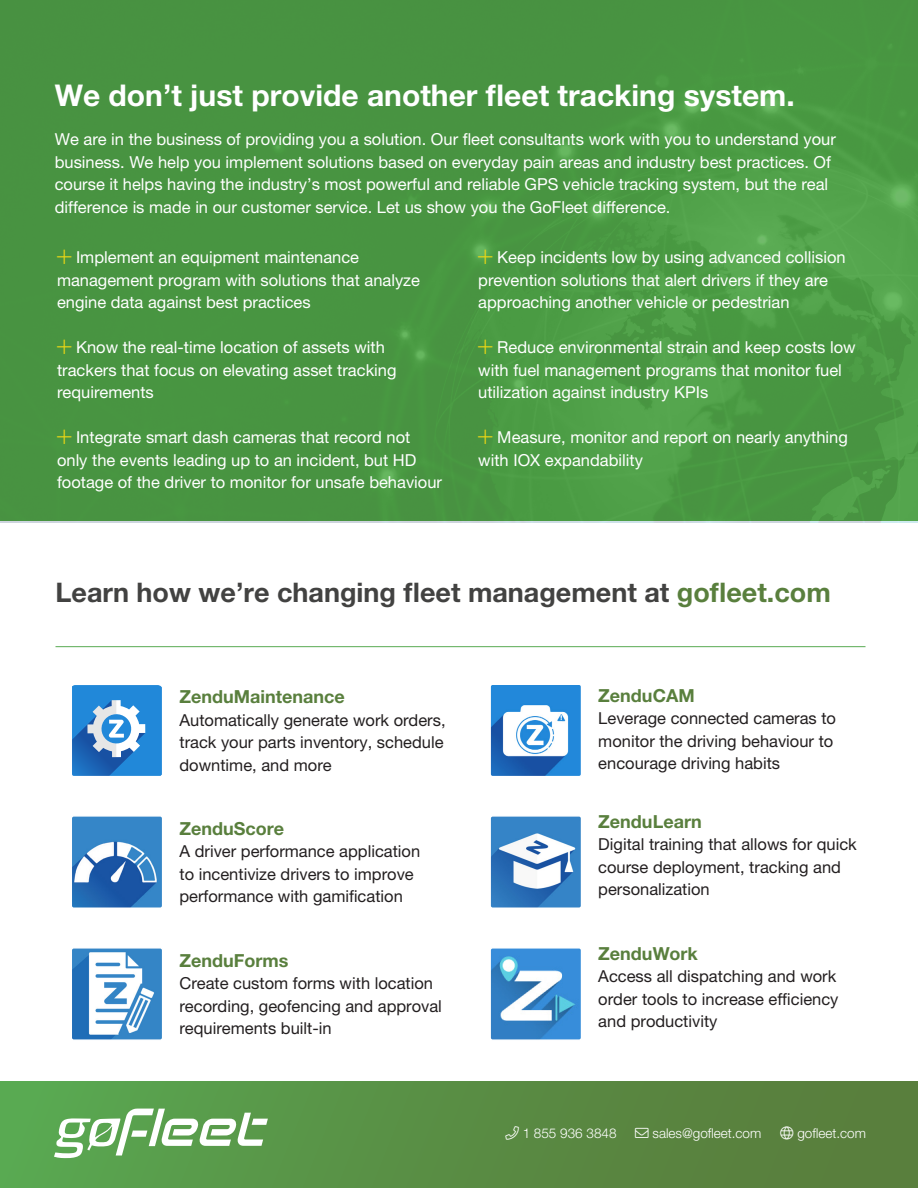
<style>
.page{position:relative;width:918px;height:1188px;background:#fff}
.page>*{position:absolute;margin:0;border:0;box-sizing:border-box;transform-origin:0 0}
.t1{font:700 30px "Helvetica Neue LT Pro";color:#fff}
.t2{font:700 27px "Helvetica Neue LT Pro";color:#424241}
.t3{font:700 18px "Helvetica Neue LT Pro";color:#597f3d}
.t4{font:16.5px/22.5px "Helvetica Neue LT Pro";color:#fff}
.t5{font:16.5px/22.5px "Helvetica Neue LT Pro";color:#231f20}
.t6{font:300 13.5px "Helvetica Neue LT Pro";color:#fff}
.s1{color:#597f3d}
</style>
<div class="page">
<img style="left:0;top:0;width:918px;height:522px">
<div style="left:0;top:1081px;width:918px;height:107px;background:linear-gradient(to right,#59a650,#59793a)"></div>
<svg style="left:54px;top:1109px;width:214px;height:49px"></svg>
<hr style="left:56px;top:646px;width:810px;height:1px;background:#59aa52">
<svg style="left:74px;top:686px;width:86px;height:88px;background:#4b95d5"></svg>
<div style="left:71px;top:683px;width:92px;height:94px;border:2px solid #fff;border-radius:2px"></div>
<img style="left:74px;top:818px;width:86px;height:88px">
<div style="left:71px;top:815px;width:92px;height:94px;border:2px solid #fff;border-radius:2px"></div>
<img style="left:74px;top:950px;width:86px;height:88px">
<div style="left:71px;top:947px;width:92px;height:94px;border:2px solid #fff;border-radius:2px"></div>
<img style="left:492px;top:686px;width:87px;height:88px">
<div style="left:489px;top:683px;width:93px;height:94px;border:2px solid #fff;border-radius:2px"></div>
<img style="left:492px;top:818px;width:87px;height:88px">
<div style="left:489px;top:815px;width:93px;height:94px;border:2px solid #fff;border-radius:2px"></div>
<img style="left:492px;top:950px;width:87px;height:88px">
<div style="left:489px;top:947px;width:93px;height:94px;border:2px solid #fff;border-radius:2px"></div>
<svg style="left:505px;top:1126px;width:14px;height:14px"></svg>
<svg style="left:780px;top:1126px;width:13px;height:14px"></svg>
<svg style="left:57px;top:250px;width:14px;height:14px"></svg>
<svg style="left:57px;top:340px;width:14px;height:14px"></svg>
<svg style="left:57px;top:430px;width:14px;height:14px"></svg>
<svg style="left:478px;top:250px;width:15px;height:14px"></svg>
<svg style="left:478px;top:340px;width:15px;height:14px"></svg>
<svg style="left:478px;top:430px;width:15px;height:14px"></svg>
<p class="t1" style="left:55px;top:77px;width:742px">We don’t just provide another fleet tracking system.</p>
<p class="t4" style="left:55px;top:128px;width:783px">We are in the business of providing you a solution. Our fleet consultants work with you to understand your business. We help you implement solutions based on everyday pain areas and industry best practices. Of course it helps having the industry’s most powerful and reliable GPS vehicle tracking system, but the real difference is made in our customer service. Let us show you the GoFleet difference.</p>
<p class="t4" style="left:57px;top:246px;width:365px;text-indent:19px">Implement an equipment maintenance management program with solutions that analyze engine data against best practices</p>
<p class="t4" style="left:57px;top:336px;width:341px;text-indent:19px">Know the real-time location of assets with trackers that focus on elevating asset tracking requirements</p>
<p class="t4" style="left:57px;top:426px;width:387px;text-indent:19px">Integrate smart dash cameras that record not only the events leading up to an incident, but HD footage of the driver to monitor for unsafe behaviour</p>
<p class="t4" style="left:478px;top:246px;width:369px;text-indent:19px">Keep incidents low by using advanced collision prevention solutions that alert drivers if they are approaching another vehicle or pedestrian</p>
<p class="t4" style="left:478px;top:336px;width:379px;text-indent:19px">Reduce environmental strain and keep costs low with fuel management programs that monitor fuel utilization against industry KPIs</p>
<p class="t4" style="left:478px;top:426px;width:371px;text-indent:19px">Measure, monitor and report on nearly anything with IOX expandability</p>
<p class="t2" style="left:56px;top:575px;width:777px">Learn how we’re changing fleet management at <span class="s1">gofleet.com</span></p>
<p class="t3" style="left:179px;top:686px;width:167px">ZenduMaintenance</p>
<p class="t5" style="left:179px;top:708px;width:268px">Automatically generate work orders, track your parts inventory, schedule downtime, and more</p>
<p class="t3" style="left:179px;top:817px;width:106px">ZenduScore</p>
<p class="t5" style="left:179px;top:840px;width:242px">A driver performance application to incentivize drivers to improve performance with gamification</p>
<p class="t3" style="left:179px;top:949px;width:110px">ZenduForms</p>
<p class="t5" style="left:179px;top:972px;width:264px">Create custom forms with location recording, geofencing and approval requirements built-in</p>
<p class="t3" style="left:598px;top:684px;width:98px">ZenduCAM</p>
<p class="t5" style="left:598px;top:707px;width:239px">Leverage connected cameras to monitor the driving behaviour to encourage driving habits</p>
<p class="t3" style="left:598px;top:810px;width:105px">ZenduLearn</p>
<p class="t5" style="left:598px;top:833px;width:260px">Digital training that allows for quick course deployment, tracking and personalization</p>
<p class="t3" style="left:598px;top:942px;width:101px">ZenduWork</p>
<p class="t5" style="left:598px;top:965px;width:240px">Access all dispatching and work</p>
<p class="t5" style="left:598px;top:988px;width:242px">order tools to increase efficiency</p>
<p class="t5" style="left:598px;top:1010px;width:121px">and productivity</p>
<p class="t6" style="left:523px;top:1125px;width:95px">1 855 936 3848</p>
<p class="t6" style="left:635px;top:1125px;width:128px">→ sales@gofleet.com</p>
<p class="t6" style="left:797px;top:1125px;width:70px">gofleet.com</p>
</div>
